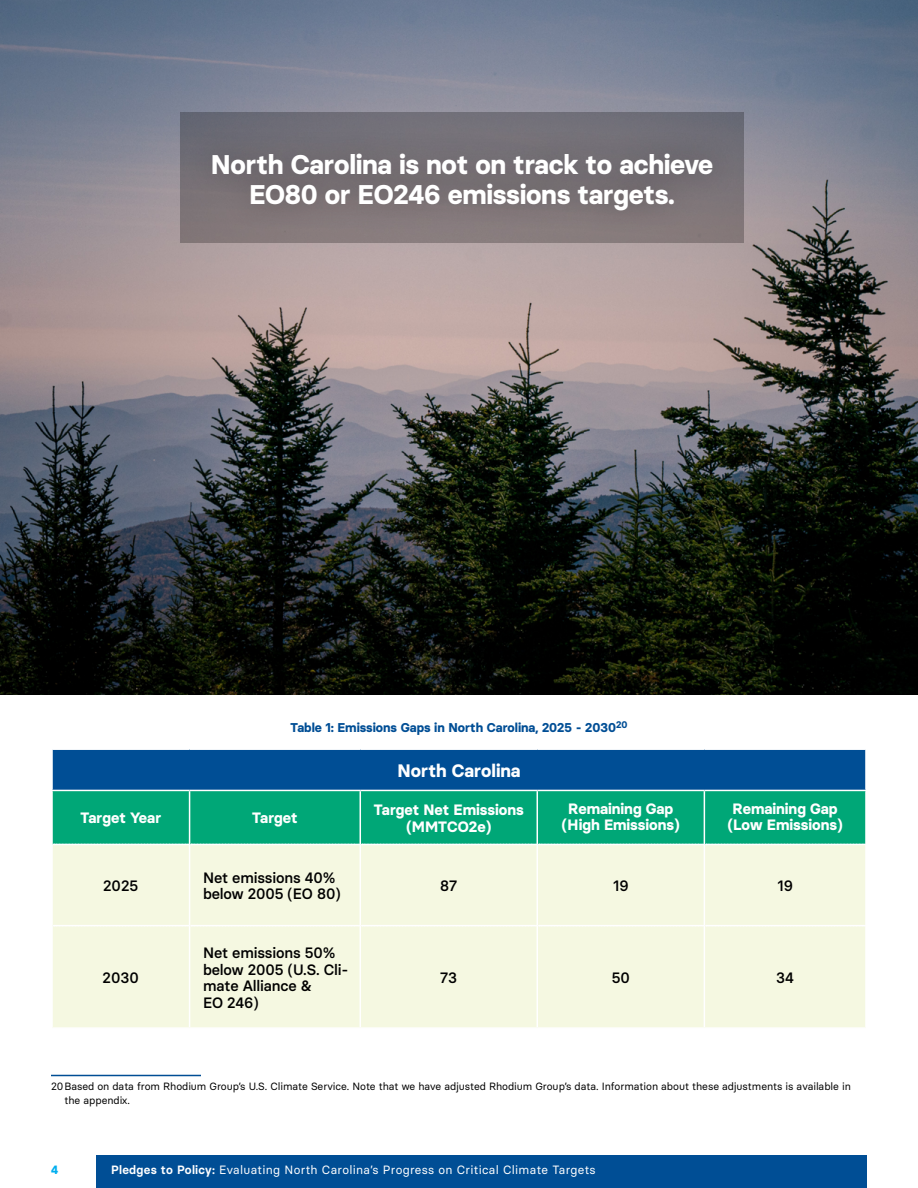
<style>
.page{position:relative;width:918px;height:1188px;background:#fff}
.page>*{position:absolute;margin:0;border:0;box-sizing:border-box;transform-origin:0 0}
.t1{font:700 27px/30px "Basier Circle";letter-spacing:-.01em;color:#fff;text-align:center}
.t2{font:700 18px "Basier Circle";color:#fff}
.t3{font:500 15px/16.5px "Basier Circle";letter-spacing:-.01em;color:#000}
.t4{font:700 15px/16.5px "Basier Circle";color:#fff;text-align:center}
.t5{font:700 12.75px "Basier Circle";color:#004e95}
.t6{font:12px "Basier Circle";letter-spacing:.025em;color:#fff}
.t7{font:700 12px "Basier Circle";color:#00aeef}
.t8{font:10.5px/13.5px "Basier Circle";letter-spacing:-.005em;color:#000}
.s1{font-weight:600}
</style>
<div class="page">
<img style="left:0;top:0;width:918px;height:694px">
<hr style="left:51px;top:1075px;width:150px;height:1px;background:#004e95">
<div style="left:52px;top:749px;width:814px;height:41px;background:#004e95"></div>
<div style="left:53px;top:791px;width:812px;height:53px;background:#00a777"></div>
<div style="left:53px;top:845px;width:812px;height:182px;background:#f5f8e1"></div>
<svg style="left:54px;top:925px;width:811px;height:1px"></svg>
<hr style="left:51px;top:748px;width:139px;height:2px;background:#fff">
<hr style="left:51px;top:750px;width:2px;height:40px;background:#fff">
<hr style="left:190px;top:748px;width:170px;height:2px;background:#fff">
<hr style="left:360px;top:748px;width:177px;height:2px;background:#fff">
<hr style="left:537px;top:748px;width:167px;height:2px;background:#fff">
<hr style="left:704px;top:748px;width:163px;height:2px;background:#fff">
<hr style="left:865px;top:750px;width:2px;height:40px;background:#fff">
<hr style="left:189px;top:791px;width:1px;height:53px;background:#fff">
<hr style="left:360px;top:791px;width:1px;height:53px;background:#fff">
<hr style="left:537px;top:791px;width:1px;height:53px;background:#fff">
<hr style="left:704px;top:791px;width:1px;height:53px;background:#fff">
<hr style="left:189px;top:844px;width:1px;height:82px;background:#fff">
<hr style="left:360px;top:844px;width:1px;height:82px;background:#fff">
<hr style="left:537px;top:844px;width:1px;height:82px;background:#fff">
<hr style="left:704px;top:844px;width:1px;height:82px;background:#fff">
<hr style="left:189px;top:926px;width:1px;height:101px;background:#fff">
<hr style="left:360px;top:926px;width:1px;height:101px;background:#fff">
<hr style="left:537px;top:926px;width:1px;height:101px;background:#fff">
<hr style="left:704px;top:926px;width:1px;height:101px;background:#fff">
<div style="left:180px;top:112px;width:564px;height:131px;background:linear-gradient(to bottom,#666974,#847778)"></div>
<div style="left:183px;top:125px;width:558px;height:113px;background:#000;opacity:.32"></div>
<div style="left:96px;top:1156px;width:771px;height:32px;background:#004e95"></div>
<h1 class="t1" style="left:211px;top:149px;width:504px">North Carolina is not on track to achieve<br>EO80 or EO246 emissions targets.</h1>
<p class="t5" style="left:290px;top:720px;width:339px">Table 1: Emissions Gaps in North Carolina, 2025 - 2030<sup>20</sup></p>
<h2 class="t2" style="left:397px;top:760px;width:125px">North Carolina</h2>
<h3 class="t4" style="left:80px;top:810px;width:82px">Target Year</h3>
<h3 class="t4" style="left:252px;top:810px;width:47px">Target</h3>
<h3 class="t4" style="left:374px;top:801px;width:152px">Target Net Emissions (MMTCO2e)</h3>
<h3 class="t4" style="left:562px;top:800px;width:119px">Remaining Gap (High Emissions)</h3>
<h3 class="t4" style="left:728px;top:800px;width:116px">Remaining Gap (Low Emissions)</h3>
<h3 class="t3" style="left:103px;top:877px;width:37px">2025</h3>
<h3 class="t3" style="left:203px;top:869px;width:139px">Net emissions 40% below 2005 (EO 80)</h3>
<h3 class="t3" style="left:440px;top:877px;width:19px">87</h3>
<h3 class="t3" style="left:613px;top:877px;width:17px">19</h3>
<h3 class="t3" style="left:777px;top:877px;width:17px">19</h3>
<h3 class="t3" style="left:103px;top:969px;width:38px">2030</h3>
<h3 class="t3" style="left:203px;top:944px;width:147px">Net emissions 50% below 2005 (U.S. Cli&shy;mate Alliance &amp;<br>EO 246)</h3>
<h3 class="t3" style="left:440px;top:969px;width:19px">73</h3>
<h3 class="t3" style="left:612px;top:969px;width:20px">50</h3>
<h3 class="t3" style="left:776px;top:969px;width:19px">34</h3>
<p class="t8" style="left:65px;top:1080px;width:788px;text-indent:-14px">20Based on data from Rhodium Group’s U.S. Climate Service. Note that we have adjusted Rhodium Group’s data. Information about these adjustments is available in the appendix.</p>
<p class="t7" style="left:51px;top:1162px;width:9px">4</p>
<p class="t6" style="left:111px;top:1162px;width:486px"><span class="s1">Pledges to Policy:</span> Evaluating North Carolina’s Progress on Critical Climate Targets</p>
</div>
